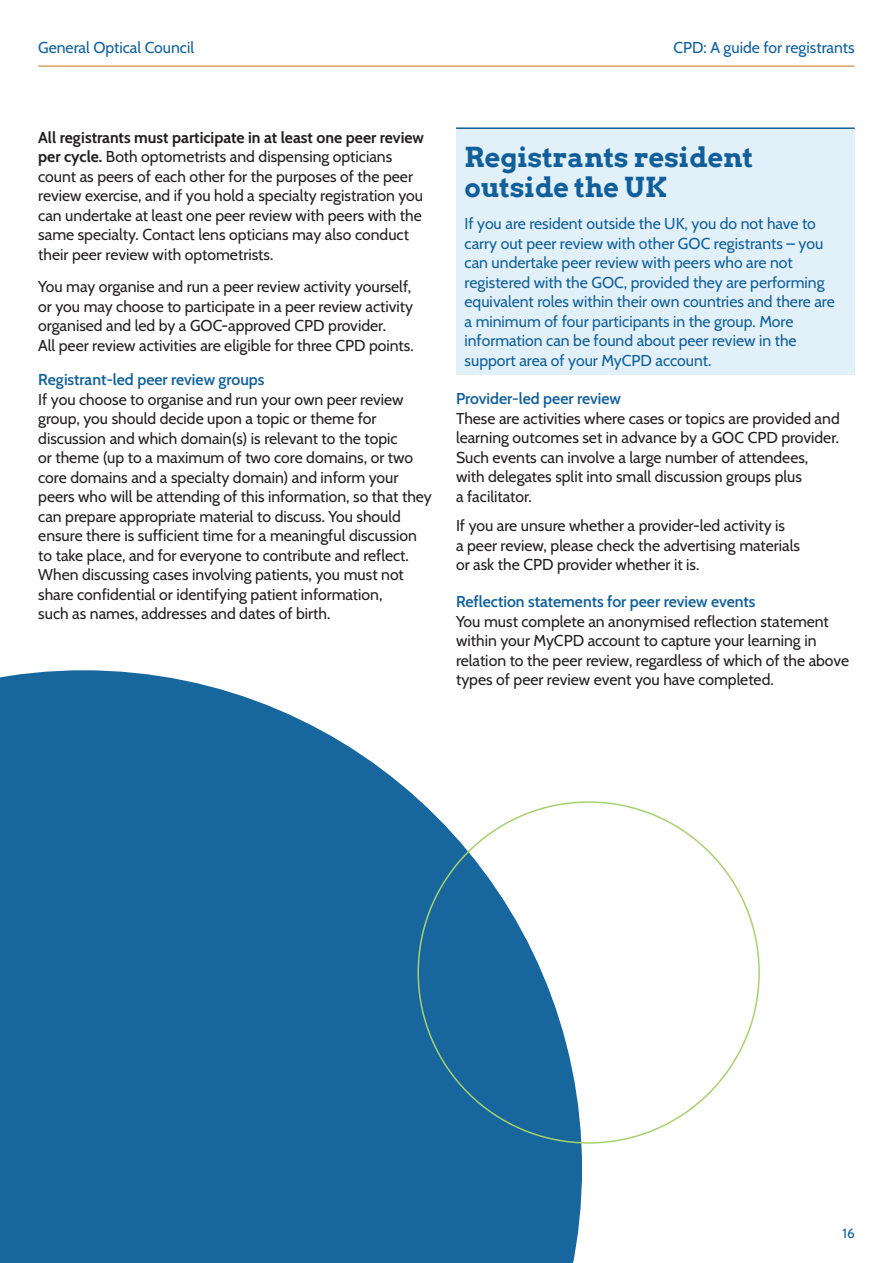
<style>
.page{position:relative;width:893px;height:1263px;background:#fff}
.page>*{position:absolute;margin:0;border:0;box-sizing:border-box;transform-origin:0 0}
.t1{font:700 27px/30px "Arvo";color:#105f9a}
.t2{font:15.75px/19.5px "Cabin";color:#231f20}
.t3{font:15.75px/19.5px "Cabin";color:#105f9a}
.t4{font:600 15.75px "Cabin";color:#105f9a}
.t5{font:13.5px "Cabin";color:#105f9a}
.s1{font-weight:700}
</style>
<div class="page">
<svg style="left:0;top:670px;width:582px;height:593px;fill:#17669e"></svg>
<hr style="left:38px;top:66px;width:817px;height:1px;background:#ca7429">
<div style="left:456px;top:128px;width:399px;height:246px;background:#e2f1f9"></div>
<hr style="left:456px;top:127px;width:399px;height:2px;background:#105f9a">
<p class="t3" style="left:38px;top:37px;width:157px">General Optical Council</p>
<p class="t3" style="left:673px;top:37px;width:183px">CPD: A guide for registrants</p>
<p class="t2" style="left:38px;top:126px;width:387px"><span class="s1">All registrants must participate in at least one peer review per cycle.</span> Both optometrists and dispensing opticians count as peers of each other for the purposes of the peer review exercise, and if you hold a specialty registration you can undertake at least one peer review with peers with the same specialty. Contact lens opticians may also conduct their peer review with optometrists.</p>
<p class="t2" style="left:38px;top:276px;width:377px">You may organise and run a peer review activity yourself, or you may choose to participate in a peer review activity organised and led by a GOC-approved CPD provider.<br>All peer review activities are eligible for three CPD points.</p>
<p class="t4" style="left:38px;top:367px;width:228px">Registrant-led peer review groups</p>
<p class="t2" style="left:38px;top:388px;width:395px">If you choose to organise and run your own peer review group, you should decide upon a topic or theme for discussion and which domain(s) is relevant to the topic<br>or theme (up to a maximum of two core domains, or two core domains and a specialty domain) and inform your peers who will be attending of this information, so that they can prepare appropriate material to discuss. You should ensure there is sufficient time for a meaningful discussion to take place, and for everyone to contribute and reflect.<br>When discussing cases involving patients, you must not share confidential or identifying patient information,<br>such as names, addresses and dates of birth.</p>
<h1 class="t1" style="left:465px;top:142px;width:290px">Registrants resident outside the UK</h1>
<p class="t3" style="left:465px;top:213px;width:372px">If you are resident outside the UK, you do not have to carry out peer review with other GOC registrants – you can undertake peer review with peers who are not registered with the GOC, provided they are performing equivalent roles within their own countries and there are a minimum of four participants in the group. More information can be found about peer review in the support area of your MyCPD account.</p>
<p class="t4" style="left:456px;top:386px;width:166px">Provider-led peer review</p>
<p class="t2" style="left:456px;top:407px;width:385px">These are activities where cases or topics are provided and learning outcomes set in advance by a GOC CPD provider.<br>Such events can involve a large number of attendees, with delegates split into small discussion groups plus<br>a facilitator.</p>
<p class="t2" style="left:456px;top:515px;width:345px">If you are unsure whether a provider-led activity is<br>a peer review, please check the advertising materials or ask the CPD provider whether it is.</p>
<p class="t4" style="left:456px;top:589px;width:301px">Reflection statements for peer review events</p>
<p class="t2" style="left:456px;top:610px;width:395px">You must complete an anonymised reflection statement within your MyCPD account to capture your learning in relation to the peer review, regardless of which of the above types of peer review event you have completed.</p>
<p class="t5" style="left:843px;top:1222px;width:14px">16</p>
</div>
